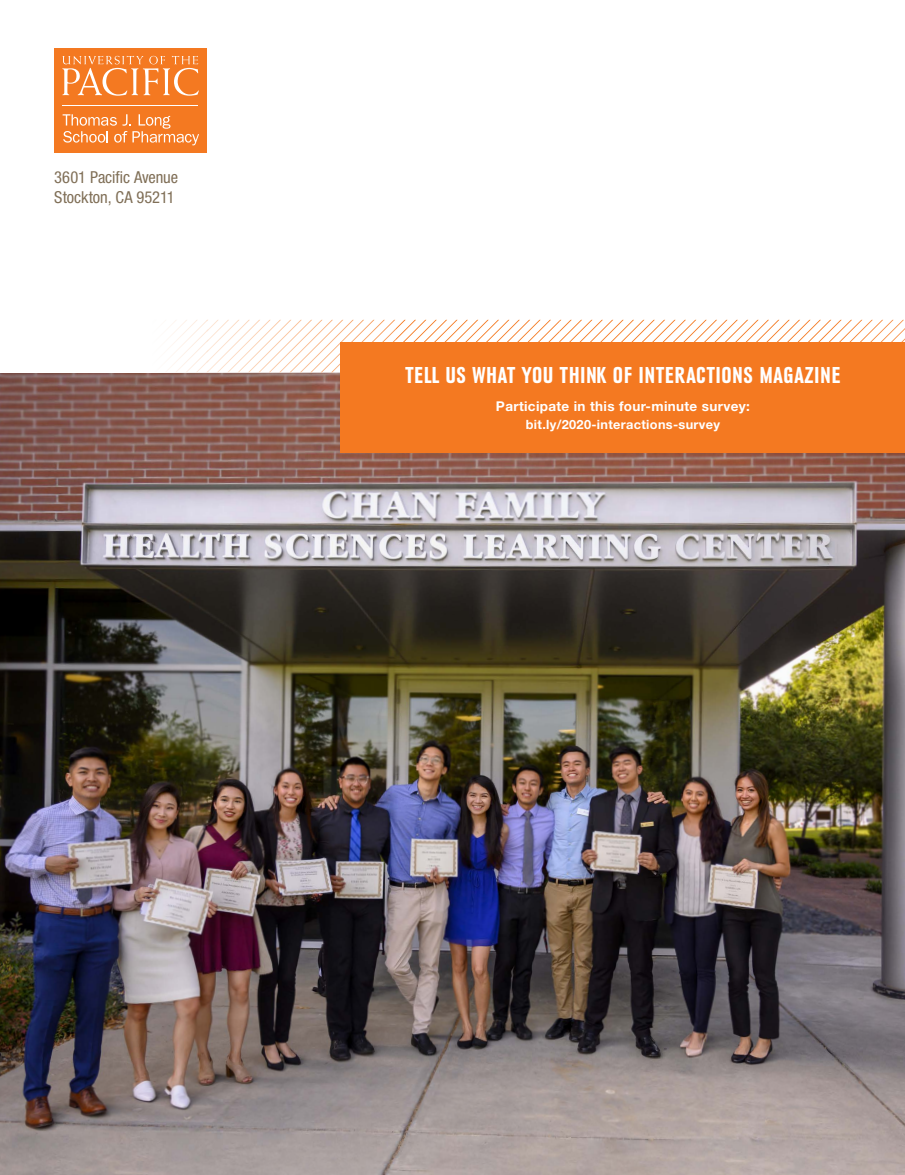
<style>
.page{position:relative;width:905px;height:1175px;background:#fff}
.page>*{position:absolute;margin:0;border:0;box-sizing:border-box;transform-origin:0 0}
.t1{font:700 24px "URW Grotesk Con";letter-spacing:.02em;color:#fff}
.t2{font:condensed 16.5px/19.5px "Helvetica Neue LT Std";letter-spacing:-.005em;color:#806f57}
.t3{font:700 13.5px "Helvetica Neue LT Std";letter-spacing:.025em;color:#fff}
.t4{font:700 12.75px "Helvetica Neue LT Std";letter-spacing:.025em;color:#fff}
</style>
<div class="page">
<img style="left:0;top:373px;width:904px;height:801px">
<svg style="left:175px;top:320px;width:729px;height:53px"></svg>
<div style="left:0;top:309px;width:396px;height:63px;background:#fff"></div>
<div style="left:341px;top:342px;width:563px;height:110px;background:#f47921"></div>
<div style="left:54px;top:48px;width:152px;height:105px;background:#f47921"></div>
<svg style="left:62px;top:56px;width:137px;height:40px"></svg>
<hr style="left:62px;top:105px;width:136px;height:1px;background:#fff">
<svg style="left:63px;top:114px;width:136px;height:31px"></svg>
<p class="t2" style="left:54px;top:168px;width:125px">3601 Pacific Avenue<br>Stockton, CA 95211</p>
<p class="t1" style="left:405px;top:362px;width:437px">TELL US WHAT YOU THINK OF INTERACTIONS MAGAZINE</p>
<p class="t3" style="left:496px;top:397px;width:255px">Participate in this four-minute survey:</p>
<p class="t4" style="left:526px;top:417px;width:196px">bit.ly/2020-interactions-survey</p>
</div>
